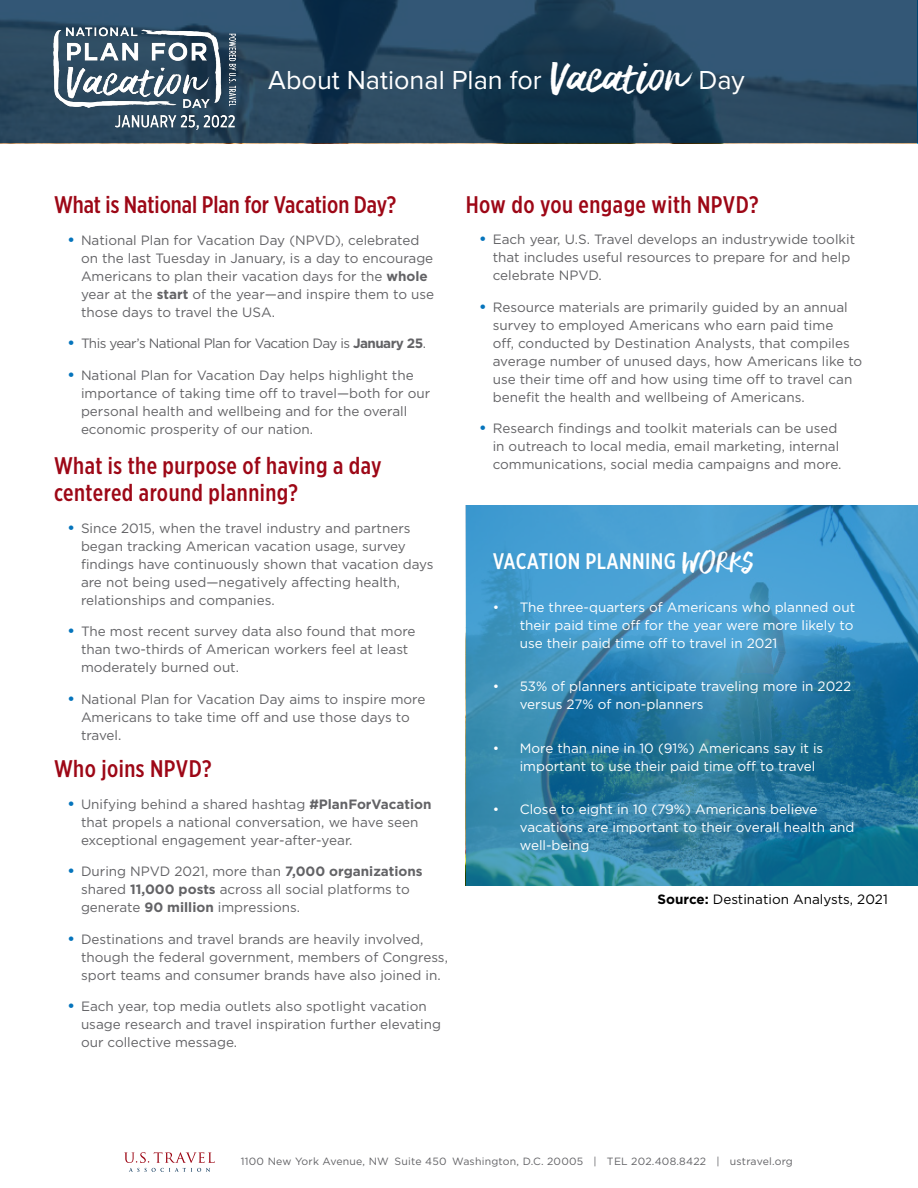
<style>
.page{position:relative;width:918px;height:1188px;background:#fff}
.page>*{position:absolute;margin:0;border:0;box-sizing:border-box;transform-origin:0 0}
.t1{font:27px "Proxima Nova";color:#fff}
.Gotham_XNarrow_Red{font:500 24px/27px "Gotham X Narrow";letter-spacing:.02em;color:#9d0716}
.Gotham_XNarrow_Red-2{font:500 24px "Gotham X Narrow";color:#9d0716}
.Gotham_XNarrow_Red-3{font:500 22.5px "Gotham X Narrow";letter-spacing:.02em;color:#fff}
.t2{font:13.5px/18px "Gotham";color:#636366}
.t3{font:13.5px/18px "Gotham";color:#fff}
.t4{font:13.5px "Gotham";letter-spacing:-.04em;color:#636366}
.Gotham_XNarrow_Red-4{font:13.5px "Gotham";color:#000}
.t5{font:10.5px "Gotham";letter-spacing:.02em;color:#636366}
.s1{font-family:"Delirium";font-size:36px}
.s2{font-weight:700;font-size:15px;color:#0574bc}
.s3{font-weight:700}
.s4{font-family:"Delirium";font-weight:400}
</style>
<div class="page">
<svg style="left:466px;top:506px;width:452px;height:380px;background:#3388b2"></svg>
<svg style="left:124px;top:1152px;width:91px;height:20px"></svg>
<svg style="left:0;top:0;width:918px;height:143px;background:#25465f"></svg>
<img style="left:54px;top:27px;width:182px;height:103px">
<p class="t1" style="left:268px;top:59px;width:478px">About National Plan for <span class="s1">Vacation</span> Day</p>
<p class="Gotham_XNarrow_Red-2" style="left:54px;top:190px;width:344px">What is National Plan for Vacation Day?</p>
<p class="t2" style="left:81px;top:231px;width:355px;text-indent:-14px"><span class="s2">•</span> National Plan for Vacation Day (NPVD), celebrated on the last Tuesday in January, is a day to encourage Americans to plan their vacation days for the <span class="s3">whole </span>year at the <span class="s3">start</span> of the year—and inspire them to use those days to travel the USA.</p>
<p class="t4" style="left:68px;top:335px;width:360px"><span class="s2">•</span> This year’s National Plan for Vacation Day is <span class="s3">January 25</span>.</p>
<p class="t2" style="left:81px;top:366px;width:351px;text-indent:-14px"><span class="s2">•</span> National Plan for Vacation Day helps highlight the importance of taking time off to travel—both for our personal health and wellbeing and for the overall economic prosperity of our nation.</p>
<p class="Gotham_XNarrow_Red" style="left:54px;top:452px;width:329px">What is the purpose of having a day centered around planning?</p>
<p class="t2" style="left:81px;top:519px;width:354px;text-indent:-14px"><span class="s2">•</span> Since 2015, when the travel industry and partners began tracking American vacation usage, survey findings have continuously shown that vacation days are not being used—negatively affecting health, relationships and companies.</p>
<p class="t2" style="left:81px;top:622px;width:336px;text-indent:-14px"><span class="s2">•</span> The most recent survey data also found that more than two-thirds of American workers feel at least moderately burned out.</p>
<p class="t2" style="left:81px;top:690px;width:346px;text-indent:-14px"><span class="s2">•</span> National Plan for Vacation Day aims to inspire more<br>Americans to take time off and use those days to travel.</p>
<p class="Gotham_XNarrow_Red" style="left:54px;top:755px;width:159px">Who joins NPVD?</p>
<p class="t2" style="left:81px;top:795px;width:352px;text-indent:-14px"><span class="s2">•</span> Unifying behind a shared hashtag <span class="s3">#PlanForVacation </span>that propels a national conversation, we have seen exceptional engagement year-after-year.</p>
<p class="t2" style="left:81px;top:862px;width:343px;text-indent:-14px"><span class="s2">•</span> During NPVD 2021, more than <span class="s3">7,000 organizations </span>shared <span class="s3">11,000 posts</span> across all social platforms to generate <span class="s3">90 million</span> impressions.</p>
<p class="t2" style="left:81px;top:930px;width:368px;text-indent:-14px"><span class="s2">•</span> Destinations and travel brands are heavily involved, though the federal government, members of Congress, sport teams and consumer brands have also joined in.</p>
<p class="t2" style="left:81px;top:997px;width:362px;text-indent:-14px"><span class="s2">•</span> Each year, top media outlets also spotlight vacation usage research and travel inspiration further elevating our collective message.</p>
<p class="Gotham_XNarrow_Red" style="left:466px;top:190px;width:294px">How do you engage with NPVD?</p>
<p class="t2" style="left:493px;top:230px;width:364px;text-indent:-14px"><span class="s2">•</span> Each year, U.S. Travel develops an industrywide toolkit that includes useful resources to prepare for and help celebrate NPVD.</p>
<p class="t2" style="left:493px;top:298px;width:371px;text-indent:-14px"><span class="s2">•</span> Resource materials are primarily guided by an annual survey to employed Americans who earn paid time<br>off, conducted by Destination Analysts, that compiles average number of unused days, how Americans like to use their time off and how using time off to travel can benefit the health and wellbeing of Americans.</p>
<p class="t2" style="left:493px;top:419px;width:350px;text-indent:-14px"><span class="s2">•</span> Research findings and toolkit materials can be used in outreach to local media, email marketing, internal communications, social media campaigns and more.</p>
<p class="Gotham_XNarrow_Red-3" style="left:493px;top:547px;width:262px">VACATION PLANNING <span class="s4">WORKS</span></p>
<p class="t3" style="left:520px;top:598px;width:337px;text-indent:-27px">• The three-quarters of Americans who planned out their paid time off for the year were more likely to use their paid time off to travel in 2021</p>
<p class="t3" style="left:520px;top:677px;width:333px;text-indent:-27px">• 53% of planners anticipate traveling more in 2022 versus 27% of non-planners</p>
<p class="t3" style="left:520px;top:739px;width:305px;text-indent:-27px">• More than nine in 10 (91%) Americans say it is important to use their paid time off to travel</p>
<p class="t3" style="left:520px;top:800px;width:336px;text-indent:-27px">• Close to eight in 10 (79%) Americans believe vacations are important to their overall health and well-being</p>
<p class="Gotham_XNarrow_Red-4" style="left:658px;top:891px;width:232px"><span class="s3">Source:</span> Destination Analysts, 2021</p>
<p class="t5" style="left:241px;top:1154px;width:553px">1100 New York Avenue, NW Suite 450 Washington, D.C. 20005 | TEL 202.408.8422 | ustravel.org</p>
</div>
